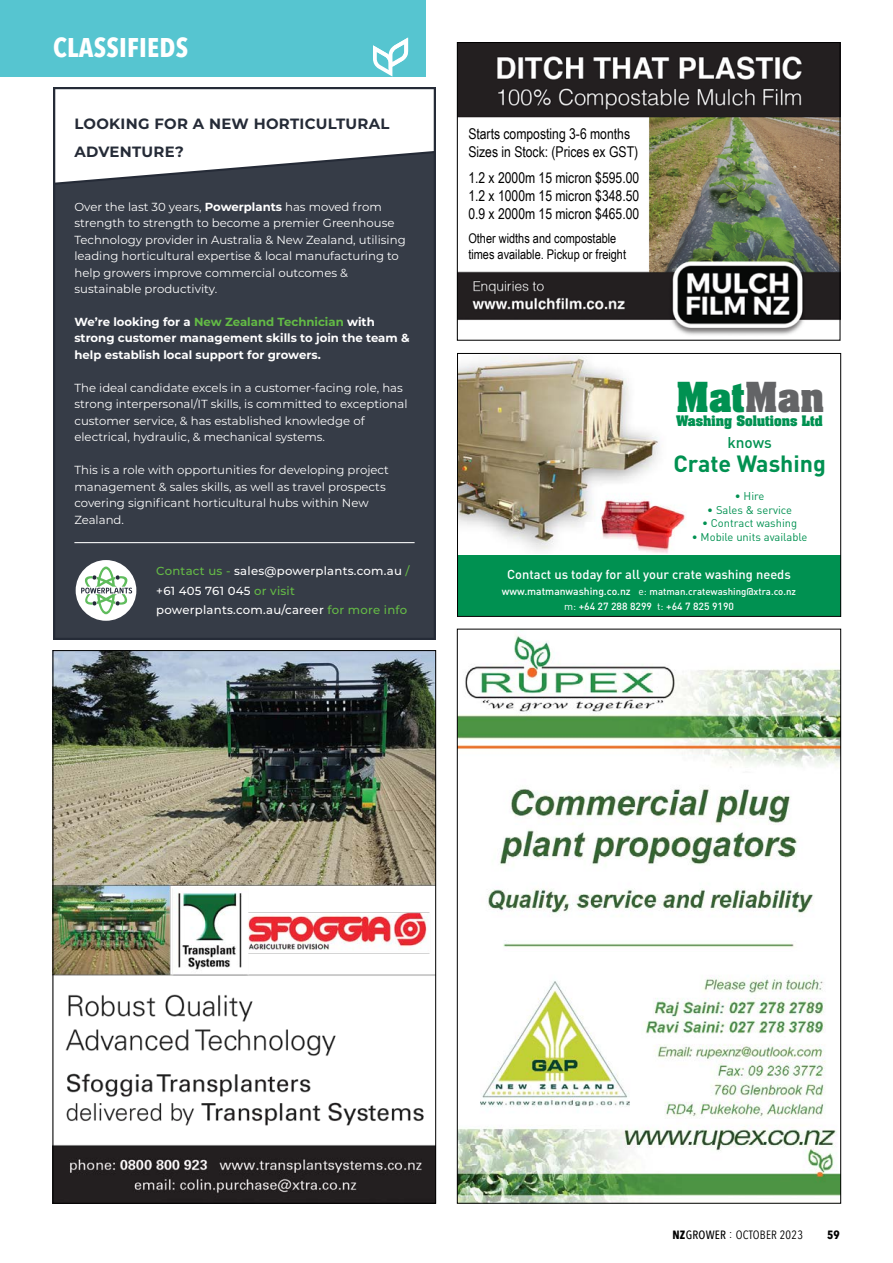
<style>
.page{position:relative;width:893px;height:1263px;background:#fff}
.page>*{position:absolute;margin:0;border:0;box-sizing:border-box;transform-origin:0 0}
.t1{font:700 35.1px "Aachen";color:#009151}
.t2{font:700 27px "Avenir Next Condensed";letter-spacing:.01em;color:#fff}
.t3{font:700 23.25px "DIN";color:#009151}
.t4{font:500 15.45px "DIN";color:#009151}
.t5{font:14.85px/17.9px "Arial Narrow";color:#000}
.t6{font:700 14.85px/27.6px "Montserrat";letter-spacing:.015em;color:#252b37}
.t7{font:13.35px/16px "Arial Narrow";color:#000}
.t8{font:500 12.9px "DIN";color:#fff}
.t9{font:700 12.3px "Aachen";color:#009151}
.t10{font:12px "Avenir Next Condensed";letter-spacing:.02em;color:#000}
.t11{font:700 12px "Avenir Next Condensed";color:#000}
.t12{font:11.7px/16.5px "Montserrat";color:#fff}
.t13{font:700 11.7px/16.5px "Montserrat";color:#fff}
.t14{font:500 11.7px/19.2px "Montserrat";letter-spacing:.02em;color:#fff}
.t15{font:11.25px "DIN";color:#009151}
.t16{font:500 10.35px "DIN";color:#fff}
.t17{font:500 9.6px "DIN";color:#fff}
.s1{font-weight:700}
.s2{color:#64bc46}
.s3{color:#66bc47}
.s4{color:#636466}
.s5{font-size:10.35px}
.s6{font-weight:400;font-size:10.35px}
.s7{font-weight:400}
.s8{font-weight:500}
</style>
<div class="page">
<div style="left:0;top:0;width:425px;height:77px;background:#56c5d0"></div>
<svg style="left:373px;top:38px;width:35px;height:39px"></svg>
<div style="left:53px;top:185px;width:383px;height:455px;background:#363c47"></div>
<svg style="left:53px;top:87px;width:383px;height:98px"></svg>
<hr style="left:74px;top:542px;width:341px;height:1px;background:#fff">
<div style="left:76px;top:560px;width:60px;height:61px;background:#fff;border-radius:50%"></div>
<svg style="left:81px;top:566px;width:51px;height:48px"></svg>
<img style="left:55px;top:652px;width:379px;height:549px">
<img style="left:459px;top:636px;width:380px;height:565px">
<div style="left:457px;top:555px;width:384px;height:61px;background:#009151"></div>
<img style="left:459px;top:355px;width:227px;height:199px">
<div style="left:457px;top:353px;width:384px;height:264px;border:1px solid #000"></div>
<img style="left:459px;top:44px;width:379px;height:291px">
<div style="left:466px;top:128px;width:174px;height:137px;background:#fff"></div>
<div style="left:457px;top:42px;width:383px;height:298px;border:1px solid #000"></div>
<h2 class="t2" style="left:53px;top:31px;width:137px">CLASSIFIEDS</h2>
<p class="t6" style="left:74px;top:109px;width:317px">LOOKING FOR A NEW HORTICULTURAL<br>ADVENTURE?</p>
<p class="t12" style="left:74px;top:198px;width:333px">Over the last 30 years, <span class="s1">Powerplants</span> has moved from strength to strength to become a premier Greenhouse Technology provider in Australia &amp; New Zealand, utilising leading horticultural expertise &amp; local manufacturing to help growers improve commercial outcomes &amp; sustainable productivity.</p>
<p class="t13" style="left:74px;top:313px;width:337px">We’re looking for a <span class="s2">New Zealand Technician</span> with strong customer management skills to join the team &amp; help establish local support for growers.</p>
<p class="t12" style="left:74px;top:379px;width:335px">The ideal candidate excels in a customer-facing role, has strong interpersonal/IT skills, is committed to exceptional customer service, &amp; has established knowledge of electrical, hydraulic, &amp; mechanical systems.</p>
<p class="t12" style="left:74px;top:461px;width:316px">This is a role with opportunities for developing project management &amp; sales skills, as well as travel prospects covering significant horticultural hubs within New Zealand.</p>
<p class="t14" style="left:156px;top:561px;width:255px"><span class="s3">Contact us -</span> sales@powerplants.com.au <span class="s3">/ </span>+61 405 761 045 <span class="s3">or visit </span>powerplants.com.au/career <span class="s3">for more info</span></p>
<p class="t5" style="left:468px;top:125px;width:171px">Starts composting 3-6 months<br>Sizes in Stock: (Prices ex GST)</p>
<p class="t5" style="left:468px;top:169px;width:172px;text-align:justify">1.2 x 2000m 15 micron $595.00<br>1.2 x 1000m 15 micron $348.50<br>0.9 x 2000m 15 micron $465.00</p>
<p class="t7" style="left:468px;top:230px;width:159px">Other widths and compostable times available. Pickup or freight</p>
<h1 class="t1" style="left:676px;top:372px;width:150px">Mat<span class="s4">Man</span></h1>
<p class="t9" style="left:676px;top:412px;width:148px">Washing Solutions Ltd</p>
<h3 class="t4" style="left:727px;top:432px;width:46px">knows</h3>
<h3 class="t3" style="left:673px;top:448px;width:154px">Crate Washing</h3>
<p class="t15" style="left:735px;top:489px;width:31px">• Hire</p>
<p class="t15" style="left:707px;top:503px;width:86px">• Sales &amp; service</p>
<p class="t15" style="left:702px;top:516px;width:97px">• Contract washing</p>
<p class="t15" style="left:692px;top:530px;width:117px">• Mobile units available</p>
<p class="t8" style="left:507px;top:566px;width:285px">Contact us today for all your crate washing needs</p>
<p class="t17" style="left:502px;top:586px;width:296px"><span class="s5">www.matmanwashing.co.nz</span> <span class="s6">e:</span> matman.cratewashing@xtra.co.nz</p>
<p class="t16" style="left:564px;top:599px;width:172px"><span class="s7">m:</span> +64 27 288 8299 <span class="s7">t:</span> +64 7 825 9190</p>
<p class="t10" style="left:672px;top:1225px;width:132px"><span class="s1">NZ</span><span class="s8">GROWER</span> : OCTOBER 2023</p>
<p class="t11" style="left:827px;top:1228px;width:14px">59</p>
</div>
